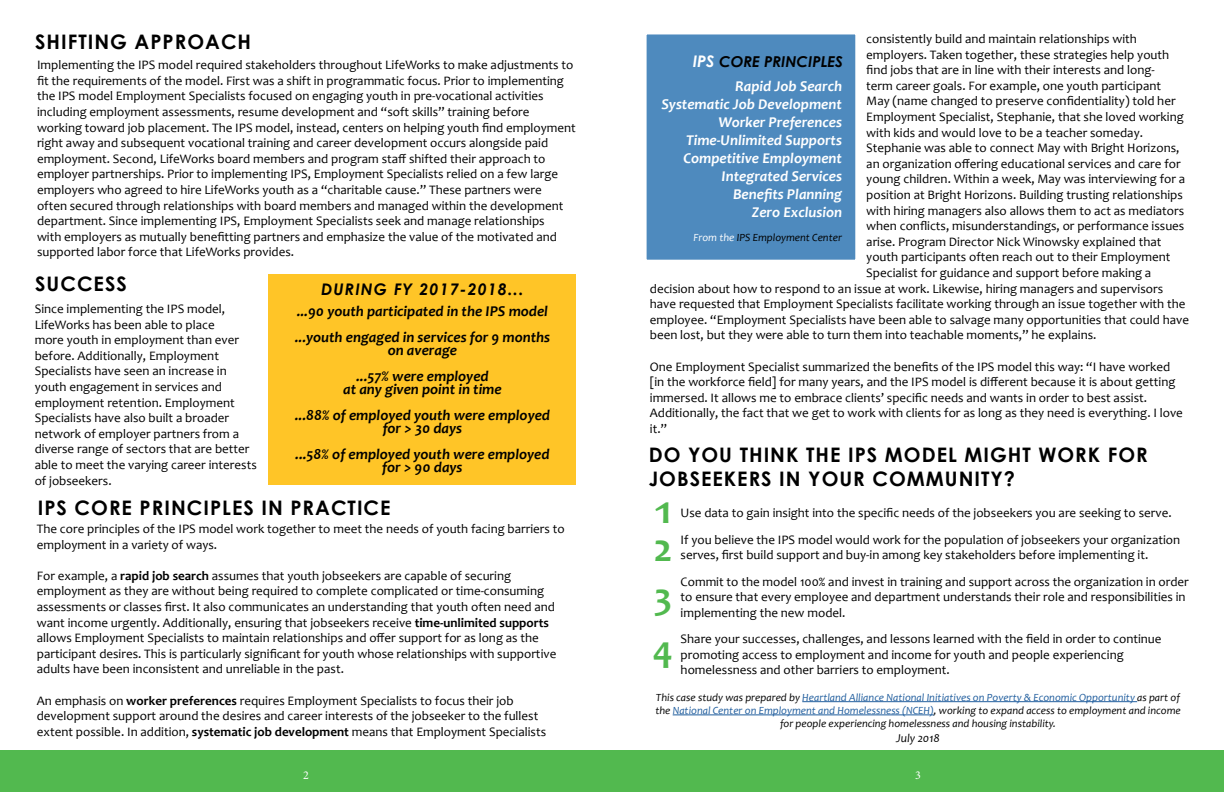
<style>
.page{position:relative;width:1224px;height:792px;background:#fff}
.page>*{position:absolute;margin:0;border:0;box-sizing:border-box;transform-origin:0 0}
.t1{font:700 40px "Candara";color:#52b94f}
.t2{font:700 38px "Candara";color:#52b94f}
.t3{font:700 20px/24px "Century Gothic";letter-spacing:.05em;color:#000}
.t4{font:italic 700 16px "Century Gothic";letter-spacing:.07em;color:#000}
.t5{font:italic 700 15px/26px "Candara";color:#000;text-align:center}
.t6{font:italic 700 15px/18px "Candara";color:#fff;text-align:right}
.t7{font:italic 700 15px "Century Gothic";color:#000}
.t8{font:13px/15.6px "Candara";color:#000}
.t9{font:italic 12px "Candara";color:#000}
.t10{font:12px "Minion Pro";color:#fff}
.t11{font:italic 11px/13.2px "Candara";color:#000;text-align:center}
.s1{font-weight:700}
.s2{font-size:16px;color:#fff}
.s3{color:#fff}
.s4{color:#215e9e}
</style>
<div class="page">
<hr style="left:802px;top:702px;width:335px;height:1px;background:#215e9e">
<hr style="left:673px;top:715px;width:261px;height:1px;background:#215e9e">
<div style="left:636px;top:23px;width:230px;height:248px;background:#4e8abe;border:11px solid #fff"></div>
<div style="left:268px;top:274px;width:308px;height:211px;background:#ffc527"></div>
<div style="left:0;top:750px;width:612px;height:42px;background:#52b94f"></div>
<div style="left:612px;top:750px;width:612px;height:42px;background:#52b94f"></div>
<h3 class="t3" style="left:35px;top:28px;width:218px">SHIFTING APPROACH</h3>
<p class="t8" style="left:37px;top:57px;width:540px">Implementing the IPS model required stakeholders throughout LifeWorks to make adjustments to fit the requirements of the model. First was a shift in programmatic focus. Prior to implementing the IPS model Employment Specialists focused on engaging youth in pre-vocational activities including employment assessments, resume development and “soft skills” training before working toward job placement. The IPS model, instead, centers on helping youth find employment right away and subsequent vocational training and career development occurs alongside paid employment. Second, LifeWorks board members and program staff shifted their approach to employer partnerships. Prior to implementing IPS, Employment Specialists relied on a few large employers who agreed to hire LifeWorks youth as a “charitable cause.” These partners were<br>often secured through relationships with board members and managed within the development department. Since implementing IPS, Employment Specialists seek and manage relationships<br>with employers as mutually benefitting partners and emphasize the value of the motivated and supported labor force that LifeWorks provides.</p>
<h3 class="t3" style="left:35px;top:271px;width:93px">SUCCESS</h3>
<p class="t8" style="left:35px;top:301px;width:224px">Since implementing the IPS model, LifeWorks has been able to place<br>more youth in employment than ever before. Additionally, Employment Specialists have seen an increase in youth engagement in services and employment retention. Employment Specialists have also built a broader network of employer partners from a diverse range of sectors that are better able to meet the varying career interests of jobseekers.</p>
<p class="t4" style="left:321px;top:278px;width:204px">DURING FY 2017-2018...</p>
<p class="t5" style="left:295px;top:298px;width:257px;text-align:left">...90 youth participated in the IPS model ...youth engaged in services for 9 months</p>
<p class="t5" style="left:356px;top:337px;width:134px">on average<br>...57% were employed</p>
<p class="t5" style="left:295px;top:376px;width:257px">at any given point in time<br>...88% of employed youth were employed</p>
<p class="t5" style="left:295px;top:415px;width:256px">for &gt; 30 days<br>...58% of employed youth were employed</p>
<p class="t5" style="left:382px;top:454px;width:82px">for &gt; 90 days</p>
<h3 class="t3" style="left:38px;top:494px;width:354px">IPS CORE PRINCIPLES IN PRACTICE</h3>
<p class="t8" style="left:37px;top:521px;width:529px">The core principles of the IPS model work together to meet the needs of youth facing barriers to employment in a variety of ways.</p>
<p class="t8" style="left:37px;top:568px;width:521px">For example, a <span class="s1">rapid job search</span> assumes that youth jobseekers are capable of securing employment as they are without being required to complete complicated or time-consuming assessments or classes first. It also communicates an understanding that youth often need and want income urgently. Additionally, ensuring that jobseekers receive <span class="s1">time-unlimited supports </span>allows Employment Specialists to maintain relationships and offer support for as long as the participant desires. This is particularly significant for youth whose relationships with supportive adults have been inconsistent and unreliable in the past.</p>
<p class="t8" style="left:37px;top:692px;width:511px">An emphasis on <span class="s1">worker preferences</span> requires Employment Specialists to focus their job development support around the desires and career interests of the jobseeker to the fullest extent possible. In addition, <span class="s1">systematic job development</span> means that Employment Specialists</p>
<p class="t8" style="left:866px;top:31px;width:272px">consistently build and maintain relationships with</p>
<p class="t8" style="left:866px;top:46px;width:304px">employers. Taken together, these strategies help youth</p>
<p class="t8" style="left:866px;top:62px;width:290px">find jobs that are in line with their interests and long-</p>
<p class="t8" style="left:866px;top:78px;width:296px">term career goals. For example, one youth participant</p>
<p class="t8" style="left:866px;top:93px;width:311px">May (name changed to preserve confidentiality) told her</p>
<p class="t8" style="left:866px;top:109px;width:319px">Employment Specialist, Stephanie, that she loved working</p>
<p class="t8" style="left:866px;top:124px;width:278px">with kids and would love to be a teacher someday.</p>
<p class="t8" style="left:866px;top:140px;width:315px">Stephanie was able to connect May with Bright Horizons,</p>
<p class="t8" style="left:866px;top:156px;width:316px">an organization offering educational services and care for</p>
<p class="t8" style="left:866px;top:171px;width:320px">young children. Within a week, May was interviewing for a</p>
<p class="t8" style="left:866px;top:187px;width:318px">position at Bright Horizons. Building trusting relationships</p>
<p class="t8" style="left:866px;top:202px;width:319px">with hiring managers also allows them to act as mediators</p>
<p class="t8" style="left:866px;top:218px;width:320px">when conflicts, misunderstandings, or performance issues</p>
<p class="t8" style="left:866px;top:234px;width:297px">arise. Program Director Nick Winowsky explained that</p>
<p class="t8" style="left:866px;top:249px;width:306px">youth participants often reach out to their Employment</p>
<p class="t8" style="left:866px;top:265px;width:287px">Specialist for guidance and support before making a</p>
<p class="t8" style="left:650px;top:280px;width:515px">decision about how to respond to an issue at work. Likewise, hiring managers and supervisors</p>
<p class="t8" style="left:650px;top:296px;width:537px">have requested that Employment Specialists facilitate working through an issue together with the</p>
<p class="t8" style="left:650px;top:312px;width:541px">employee. “Employment Specialists have been able to salvage many opportunities that could have</p>
<p class="t8" style="left:650px;top:327px;width:448px">been lost, but they were able to turn them into teachable moments,” he explains.</p>
<p class="t8" style="left:650px;top:358px;width:535px">One Employment Specialist summarized the benefits of the IPS model this way: “I have worked [in the workforce field] for many years, and the IPS model is different because it is about getting immersed. It allows me to embrace clients’ specific needs and wants in order to best assist.<br>Additionally, the fact that we get to work with clients for as long as they need is everything. I love it.”</p>
<p class="t7" style="left:693px;top:50px;width:152px"><span class="s2">IPS</span> CORE PRINCIPLES</p>
<p class="t6" style="left:661px;top:77px;width:182px">Rapid Job Search<br>Systematic Job Development<br>Worker Preferences<br>Time-Unlimited Supports<br>Competitive Employment<br>Integrated Services<br>Benefits Planning<br>Zero Exclusion</p>
<p class="t11" style="left:693px;top:230px;width:150px"><span class="s3">From the</span> IPS Employment Center</p>
<h3 class="t3" style="left:649px;top:442px;width:501px">DO YOU THINK THE IPS MODEL MIGHT WORK FOR<br>JOBSEEKERS IN YOUR COMMUNITY?</h3>
<h1 class="t1" style="left:653px;top:485px;width:22px">1</h1>
<p class="t8" style="left:681px;top:500px;width:501px;line-height:26.4px">Use data to gain insight into the specific needs of the jobseekers you are seeking to serve.<br>If you believe the IPS model would work for the population of jobseekers your organization</p>
<p class="t8" style="left:681px;top:542px;width:510px;line-height:26.4px">serves, first build support and buy-in among key stakeholders before implementing it.<br>Commit to the model 100% and invest in training and support across the organization in order</p>
<p class="t8" style="left:681px;top:589px;width:507px">to ensure that every employee and department understands their role and responsibilities in implementing the new model.</p>
<p class="t8" style="left:681px;top:631px;width:482px">Share your successes, challenges, and lessons learned with the field in order to continue promoting access to employment and income for youth and people experiencing homelessness and other barriers to employment.</p>
<h1 class="t1" style="left:653px;top:523px;width:21px">2</h1>
<h2 class="t2" style="left:654px;top:572px;width:19px">3</h2>
<h2 class="t2" style="left:653px;top:626px;width:22px">4</h2>
<p class="t11" style="left:655px;top:691px;width:527px">This case study was prepared by <span class="s4">Heartland Alliance National Initiatives on Poverty &amp; Economic Opportunity</span> as part of the <span class="s4">National Center on Employment and Homelessness (NCEH)</span>, working to expand access to employment and income for people experiencing homelessness and housing instability.</p>
<p class="t9" style="left:896px;top:730px;width:45px">July 2018</p>
<p class="t10" style="left:303px;top:767px;width:7px">2</p>
<p class="t10" style="left:915px;top:767px;width:7px">3</p>
</div>
